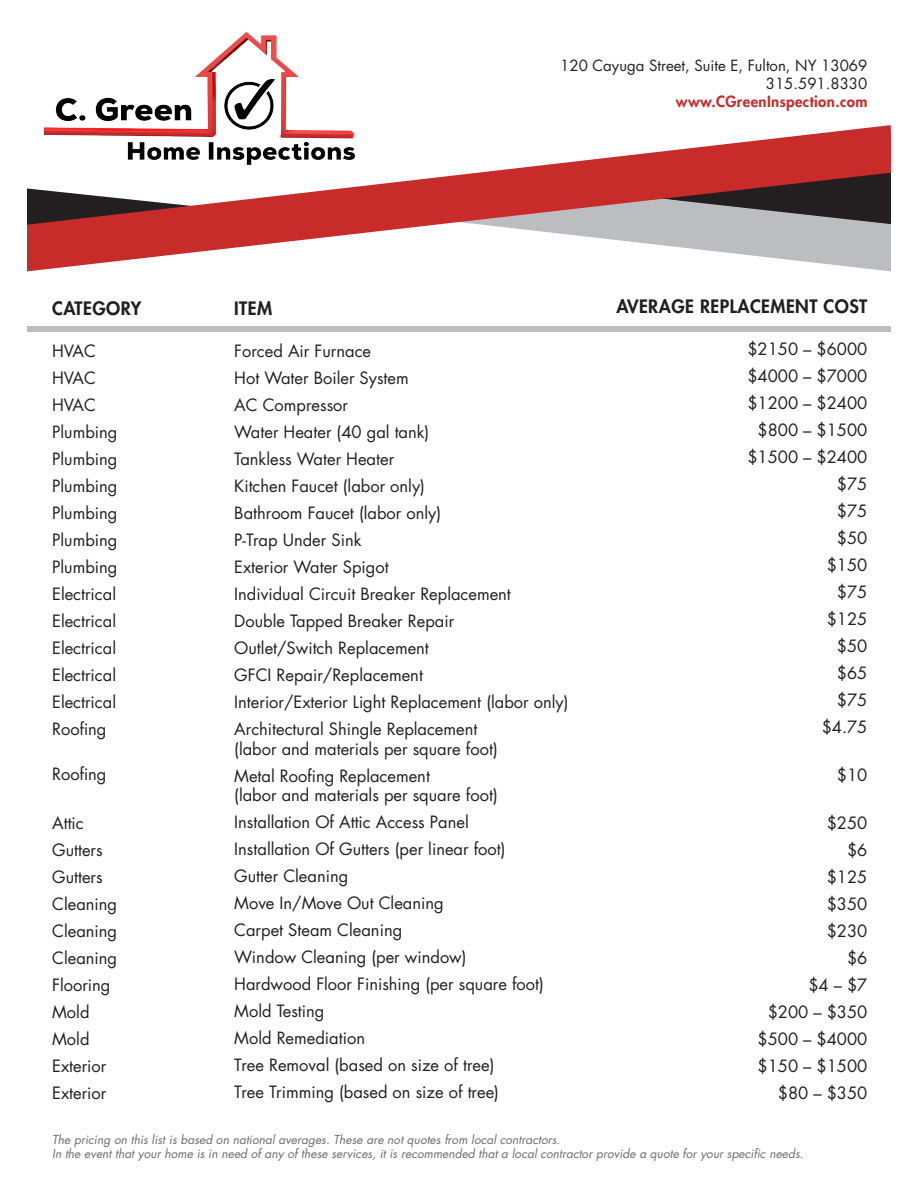
<style>
.page{position:relative;width:918px;height:1188px;background:#fff}
.page>*{position:absolute;margin:0;border:0;box-sizing:border-box;transform-origin:0 0}
.t1{font:800 18px "Futura Std";letter-spacing:.025em;color:#231f20}
.t2{font:16.5px "Futura Std";color:#231f20}
.t3{font:15px "Futura Std";color:#231f20}
.t4{font:800 15px "Futura Std";letter-spacing:.025em;color:#c72b2a}
.t5{font:italic 12px "Futura Std";color:#6c6d70}
</style>
<div class="page">
<img style="left:55px;top:31px;width:244px;height:94px">
<svg style="left:28px;top:125px;width:862px;height:146px"></svg>
<div style="left:26px;top:327px;width:866px;height:5px;background:#bcbdc0"></div>
<p class="t3" style="left:560px;top:56px;width:309px">120 Cayuga Street, Suite E, Fulton, NY 13069</p>
<p class="t3" style="left:766px;top:74px;width:103px">315.591.8330</p>
<p class="t4" style="left:676px;top:92px;width:193px">www.CGreenInspection.com</p>
<p class="t1" style="left:617px;top:295px;width:252px">AVERAGE REPLACEMENT COST</p>
<p class="t2" style="left:747px;top:339px;width:122px">$2150 – $6000</p>
<p class="t2" style="left:747px;top:366px;width:122px">$4000 – $7000</p>
<p class="t2" style="left:747px;top:393px;width:122px">$1200 – $2400</p>
<p class="t2" style="left:758px;top:420px;width:111px">$800 – $1500</p>
<p class="t2" style="left:747px;top:447px;width:122px">$1500 – $2400</p>
<p class="t2" style="left:837px;top:474px;width:32px">$75</p>
<p class="t2" style="left:837px;top:501px;width:32px">$75</p>
<p class="t2" style="left:837px;top:528px;width:32px">$50</p>
<p class="t2" style="left:827px;top:555px;width:42px">$150</p>
<p class="t2" style="left:837px;top:582px;width:32px">$75</p>
<p class="t2" style="left:827px;top:609px;width:42px">$125</p>
<p class="t2" style="left:837px;top:636px;width:32px">$50</p>
<p class="t2" style="left:837px;top:663px;width:32px">$65</p>
<p class="t2" style="left:837px;top:690px;width:32px">$75</p>
<p class="t2" style="left:822px;top:717px;width:47px">$4.75</p>
<p class="t2" style="left:837px;top:765px;width:32px">$10</p>
<p class="t2" style="left:827px;top:813px;width:42px">$250</p>
<p class="t2" style="left:847px;top:840px;width:22px">$6</p>
<p class="t2" style="left:827px;top:867px;width:42px">$125</p>
<p class="t2" style="left:827px;top:894px;width:42px">$350</p>
<p class="t2" style="left:827px;top:921px;width:42px">$230</p>
<p class="t2" style="left:847px;top:948px;width:22px">$6</p>
<p class="t2" style="left:808px;top:975px;width:61px">$4 – $7</p>
<p class="t2" style="left:768px;top:1002px;width:101px">$200 – $350</p>
<p class="t2" style="left:758px;top:1029px;width:111px">$500 – $4000</p>
<p class="t2" style="left:758px;top:1056px;width:111px">$150 – $1500</p>
<p class="t2" style="left:778px;top:1083px;width:91px">$80 – $350</p>
<p class="t1" style="left:52px;top:297px;width:91px">CATEGORY</p>
<p class="t2" style="left:52px;top:340px;width:45px">HVAC</p>
<p class="t2" style="left:52px;top:367px;width:45px">HVAC</p>
<p class="t2" style="left:52px;top:394px;width:45px">HVAC</p>
<p class="t2" style="left:52px;top:421px;width:67px">Plumbing</p>
<p class="t2" style="left:52px;top:448px;width:67px">Plumbing</p>
<p class="t2" style="left:52px;top:475px;width:67px">Plumbing</p>
<p class="t2" style="left:52px;top:502px;width:67px">Plumbing</p>
<p class="t2" style="left:52px;top:529px;width:67px">Plumbing</p>
<p class="t2" style="left:52px;top:556px;width:67px">Plumbing</p>
<p class="t2" style="left:52px;top:583px;width:65px">Electrical</p>
<p class="t2" style="left:52px;top:610px;width:65px">Electrical</p>
<p class="t2" style="left:52px;top:637px;width:65px">Electrical</p>
<p class="t2" style="left:52px;top:664px;width:65px">Electrical</p>
<p class="t2" style="left:52px;top:691px;width:65px">Electrical</p>
<p class="t2" style="left:52px;top:718px;width:56px">Roofing</p>
<p class="t2" style="left:52px;top:763px;width:56px">Roofing</p>
<p class="t2" style="left:52px;top:813px;width:33px">Attic</p>
<p class="t2" style="left:52px;top:840px;width:52px">Gutters</p>
<p class="t2" style="left:52px;top:867px;width:52px">Gutters</p>
<p class="t2" style="left:52px;top:894px;width:66px">Cleaning</p>
<p class="t2" style="left:52px;top:921px;width:66px">Cleaning</p>
<p class="t2" style="left:52px;top:948px;width:66px">Cleaning</p>
<p class="t2" style="left:52px;top:975px;width:60px">Flooring</p>
<p class="t2" style="left:52px;top:1002px;width:39px">Mold</p>
<p class="t2" style="left:52px;top:1029px;width:39px">Mold</p>
<p class="t2" style="left:52px;top:1056px;width:56px">Exterior</p>
<p class="t2" style="left:52px;top:1083px;width:56px">Exterior</p>
<p class="t1" style="left:234px;top:297px;width:39px">ITEM</p>
<p class="t2" style="left:234px;top:340px;width:138px">Forced Air Furnace</p>
<p class="t2" style="left:234px;top:367px;width:176px">Hot Water Boiler System</p>
<p class="t2" style="left:234px;top:394px;width:115px">AC Compressor</p>
<p class="t2" style="left:234px;top:421px;width:197px">Water Heater (40 gal tank)</p>
<p class="t2" style="left:234px;top:448px;width:161px">Tankless Water Heater</p>
<p class="t2" style="left:234px;top:475px;width:192px">Kitchen Faucet (labor only)</p>
<p class="t2" style="left:234px;top:502px;width:208px">Bathroom Faucet (labor only)</p>
<p class="t2" style="left:234px;top:529px;width:129px">P-Trap Under Sink</p>
<p class="t2" style="left:234px;top:556px;width:156px">Exterior Water Spigot</p>
<p class="t2" style="left:234px;top:583px;width:278px">Individual Circuit Breaker Replacement</p>
<p class="t2" style="left:234px;top:610px;width:221px">Double Tapped Breaker Repair</p>
<p class="t2" style="left:234px;top:637px;width:196px">Outlet/Switch Replacement</p>
<p class="t2" style="left:234px;top:664px;width:190px">GFCI Repair/Replacement</p>
<p class="t2" style="left:234px;top:691px;width:336px">Interior/Exterior Light Replacement (labor only)</p>
<p class="t2" style="left:234px;top:718px;width:245px">Architectural Shingle Replacement</p>
<p class="t2" style="left:234px;top:738px;width:265px">(labor and materials per square foot)</p>
<p class="t2" style="left:234px;top:765px;width:197px">Metal Roofing Replacement</p>
<p class="t2" style="left:234px;top:785px;width:265px">(labor and materials per square foot)</p>
<p class="t2" style="left:234px;top:812px;width:236px">Installation Of Attic Access Panel</p>
<p class="t2" style="left:234px;top:839px;width:273px">Installation Of Gutters (per linear foot)</p>
<p class="t2" style="left:234px;top:866px;width:116px">Gutter Cleaning</p>
<p class="t2" style="left:234px;top:893px;width:211px">Move In/Move Out Cleaning</p>
<p class="t2" style="left:234px;top:920px;width:170px">Carpet Steam Cleaning</p>
<p class="t2" style="left:234px;top:947px;width:234px">Window Cleaning (per window)</p>
<p class="t2" style="left:234px;top:974px;width:311px">Hardwood Floor Finishing (per square foot)</p>
<p class="t2" style="left:234px;top:1001px;width:92px">Mold Testing</p>
<p class="t2" style="left:234px;top:1028px;width:132px">Mold Remediation</p>
<p class="t2" style="left:234px;top:1055px;width:262px">Tree Removal (based on size of tree)</p>
<p class="t2" style="left:234px;top:1082px;width:266px">Tree Trimming (based on size of tree)</p>
<p class="t5" style="left:52px;top:1132px;width:510px">The pricing on this list is based on national averages. These are not quotes from local contractors.</p>
<p class="t5" style="left:52px;top:1146px;width:753px">In the event that your home is in need of any of these services, it is recommended that a local contractor provide a quote for your specific needs.</p>
</div>
